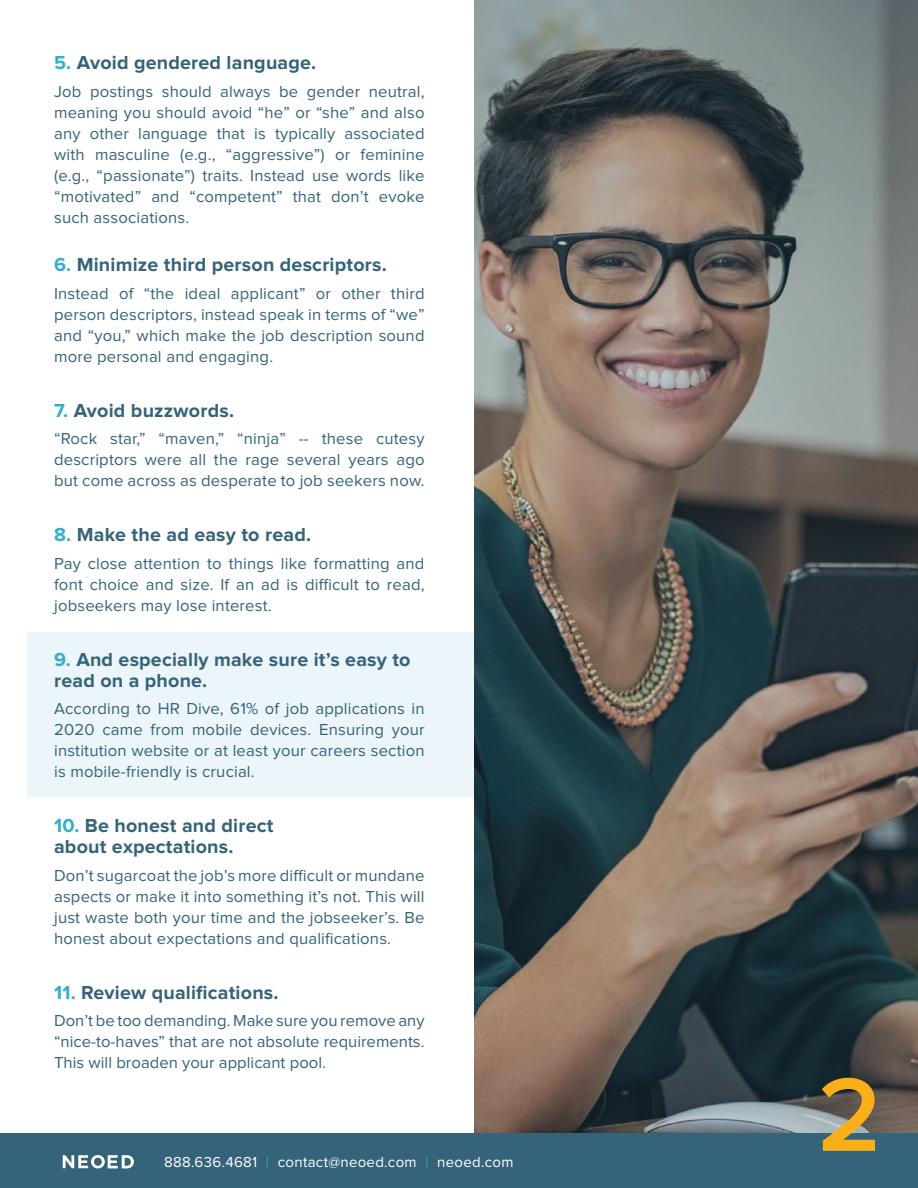
<style>
.page{position:relative;width:918px;height:1188px;background:#fff}
.page>*{position:absolute;margin:0;border:0;box-sizing:border-box;transform-origin:0 0}
.t1{font:600 108px "Proxima Nova";color:#faaf18}
.t2{font:700 19.5px/21px "Proxima Nova";letter-spacing:.01em;color:#35637a}
.t3{font:16.5px/21px "Proxima Nova";letter-spacing:.01em;color:#35637a;text-align:justify}
.t4{font:15px "Proxima Nova";letter-spacing:.02em;color:#fff}
.s1{color:#33aece}
</style>
<div class="page">
<div style="left:27px;top:632px;width:464px;height:164px;background:#ecf5f9"></div>
<img style="left:474px;top:0;width:444px;height:1134px">
<div style="left:0;top:1134px;width:918px;height:54px;background:#35637a"></div>
<svg style="left:63px;top:1155px;width:71px;height:13px"></svg>
<p class="t2" style="left:54px;top:53px;width:264px"><span class="s1">5.</span> Avoid gendered language.</p>
<p class="t3" style="left:54px;top:82px;width:372px">Job postings should always be gender neutral, meaning you should avoid “he” or “she” and also any other language that is typically associated with masculine (e.g., “aggressive”) or feminine (e.g., “passionate”) traits. Instead use words like “motivated” and “competent” that don’t evoke such associations.</p>
<p class="t2" style="left:54px;top:255px;width:334px"><span class="s1">6.</span> Minimize third person descriptors.</p>
<p class="t3" style="left:54px;top:284px;width:372px">Instead of “the ideal applicant” or other third person descriptors, instead speak in terms of “we” and “you,” which make the job description sound more personal and engaging.</p>
<p class="t2" style="left:54px;top:400px;width:182px"><span class="s1">7.</span> Avoid buzzwords.</p>
<p class="t3" style="left:54px;top:429px;width:372px">“Rock star,” “maven,” “ninja” -- these cutesy descriptors were all the rage several years ago but come across as desperate to job seekers now.</p>
<p class="t2" style="left:54px;top:525px;width:259px"><span class="s1">8.</span> Make the ad easy to read.</p>
<p class="t3" style="left:54px;top:554px;width:372px">Pay close attention to things like formatting and font choice and size. If an ad is difficult to read, jobseekers may lose interest.</p>
<p class="t2" style="left:54px;top:649px;width:358px"><span class="s1">9.</span> And especially make sure it’s easy to read on a phone.</p>
<p class="t3" style="left:54px;top:699px;width:372px">According to HR Dive, 61% of job applications in 2020 came from mobile devices. Ensuring your institution website or at least your careers section is mobile-friendly is crucial.</p>
<p class="t2" style="left:54px;top:816px;width:221px"><span class="s1">10.</span> Be honest and direct about expectations.</p>
<p class="t3" style="left:54px;top:866px;width:372px">Don’t sugarcoat the job’s more difficult or mundane aspects or make it into something it’s not. This will just waste both your time and the jobseeker’s. Be honest about expectations and qualifications.</p>
<p class="t2" style="left:54px;top:982px;width:226px"><span class="s1">11.</span> Review qualifications.</p>
<p class="t3" style="left:54px;top:1011px;width:372px">Don’t be too demanding. Make sure you remove any “nice-to-haves” that are not absolute requirements.<br>This will broaden your applicant pool.</p>
<p class="t4" style="left:164px;top:1155px;width:351px">888.636.4681 <span class="s1">|</span> contact@neoed.com <span class="s1">|</span> neoed.com</p>
<h1 class="t1" style="left:817px;top:1066px;width:66px">2</h1>
</div>
